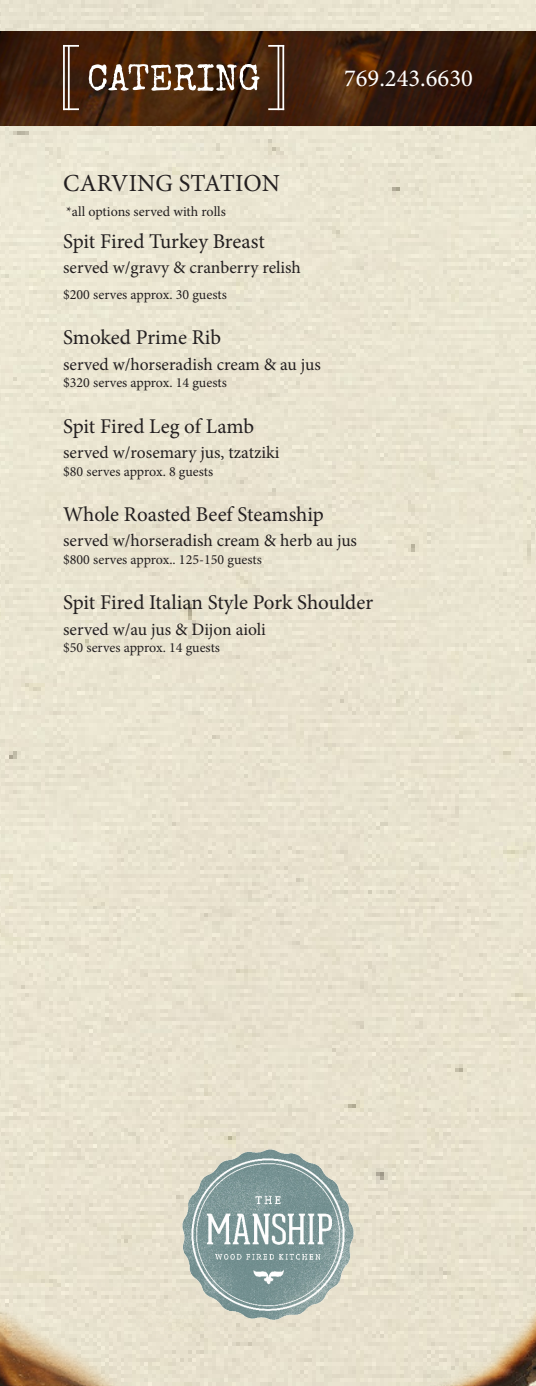
<style>
.page{position:relative;width:536px;height:1386px;background:#fff}
.page>*{position:absolute;margin:0;border:0;box-sizing:border-box;transform-origin:0 0}
.Paragraph_Style_1{font:24.5px "Minion Pro";color:#231f20}
.t1{font:24.5px "Minion Pro";color:#fff}
.Paragraph_Style_3{font:21px "Minion Pro";letter-spacing:-.005em;color:#231f20}
.Body_Copy{font:17.5px "Minion Pro";color:#231f20}
.Paragraph_Style_3-2{font:17.5px "Minion Pro";color:#231f20}
.Body_Copy-2{font:14px "Minion Pro";color:#231f20}
.Paragraph_Style_1-2{font:14px "Minion Pro";color:#231f20}
</style>
<div class="page">
<img style="left:0;top:0;width:536px;height:1280px">
<img style="left:0;top:32px;width:536px;height:94px">
<img style="left:180px;top:1147px;width:176px;height:176px;border-radius:88px">
<img style="left:0;top:1280px;width:536px;height:106px">
<svg style="left:89px;top:64px;width:170px;height:27px"></svg>
<hr style="left:63px;top:45px;width:2px;height:65px;background:#fff">
<hr style="left:68px;top:45px;width:2px;height:65px;background:#fff">
<svg style="left:64px;top:45px;width:15px;height:2px"></svg>
<svg style="left:64px;top:108px;width:15px;height:2px"></svg>
<hr style="left:282px;top:45px;width:2px;height:65px;background:#fff">
<hr style="left:277px;top:45px;width:2px;height:65px;background:#fff">
<svg style="left:268px;top:108px;width:15px;height:2px"></svg>
<svg style="left:268px;top:45px;width:15px;height:2px"></svg>
<h1 class="t1" style="left:344px;top:62px;width:130px">769.243.6630</h1>
<p class="Paragraph_Style_1" style="left:63px;top:167px;width:218px">CARVING STATION</p>
<p class="Paragraph_Style_1-2" style="left:66px;top:202px;width:161px">*all options served with rolls</p>
<p class="Paragraph_Style_3" style="left:63px;top:227px;width:203px">Spit Fired Turkey Breast</p>
<p class="Paragraph_Style_3-2" style="left:63px;top:256px;width:239px">served w/gravy &amp; cranberry relish</p>
<p class="Body_Copy-2" style="left:63px;top:285px;width:165px">$200 serves approx. 30 guests</p>
<p class="Paragraph_Style_3" style="left:63px;top:324px;width:159px">Smoked Prime Rib</p>
<p class="Body_Copy" style="left:63px;top:352px;width:259px">served w/horseradish cream &amp; au jus</p>
<p class="Body_Copy-2" style="left:63px;top:373px;width:165px">$320 serves approx. 14 guests</p>
<p class="Paragraph_Style_3" style="left:63px;top:412px;width:192px">Spit Fired Leg of Lamb</p>
<p class="Body_Copy" style="left:63px;top:441px;width:218px">served w/rosemary jus, tzatziki</p>
<p class="Body_Copy-2" style="left:63px;top:462px;width:152px">$80 serves approx. 8 guests</p>
<p class="Paragraph_Style_3" style="left:63px;top:500px;width:262px">Whole Roasted Beef Steamship</p>
<p class="Body_Copy" style="left:63px;top:529px;width:295px">served w/horseradish cream &amp; herb au jus</p>
<p class="Body_Copy-2" style="left:63px;top:550px;width:200px">$800 serves approx.. 125-150 guests</p>
<p class="Paragraph_Style_3" style="left:63px;top:589px;width:311px">Spit Fired Italian Style Pork Shoulder</p>
<p class="Body_Copy" style="left:63px;top:618px;width:204px">served w/au jus &amp; Dijon aioli</p>
<p class="Body_Copy-2" style="left:63px;top:639px;width:158px">$50 serves approx. 14 guests</p>
</div>
